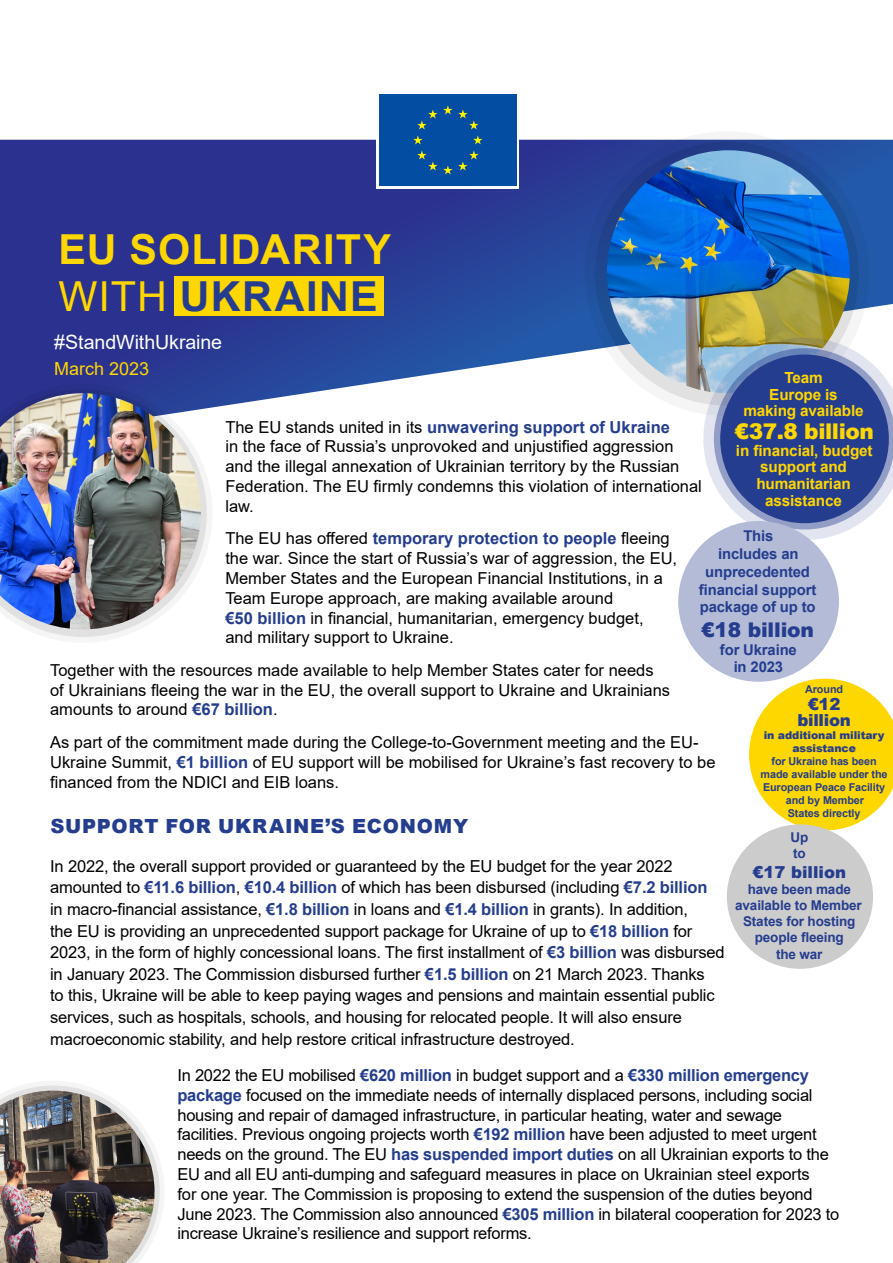
<style>
.page{position:relative;width:893px;height:1263px;background:#fff}
.page>*{position:absolute;margin:0;border:0;box-sizing:border-box;transform-origin:0 0}
.t1{font:700 41.4px/46.8px "Arial";letter-spacing:.03em;color:#ffd700}
.texte_bulles_blanc{font:900 21.6px "Arial";letter-spacing:-.02em;color:#ffd700}
.texte_bulles_blanc-2{font:900 20.25px "Arial";letter-spacing:-.01em;color:#253d8e}
.t2{font:19.65px "Arial";letter-spacing:-.005em;color:#fff}
.subhead{font:900 19.5px "Arial";letter-spacing:.04em;color:#253d8e}
.t3{font:18px "Arial";color:#ffd700}
.texte_bulles_blanc-3{font:900 16.65px/16.6px "Arial";letter-spacing:-.02em;color:#253d8e;text-align:center}
.subhead-2{font:16.5px/19.8px "Arial";letter-spacing:-.01em;color:#000}
.texte_bulles_bleu_sm{font:900 16.5px "Arial";color:#253d8e}
.texte_bulles_blanc-4{font:700 15.3px/16.5px "Arial";letter-spacing:-.01em;color:#ffd600;text-align:center}
.texte_bulles_blanc-5{font:700 14.85px/17.9px "Arial";letter-spacing:-.01em;color:#253d8e;text-align:center}
.texte_bulles_bleu_sm-2{font:700 13.5px/16.2px "Arial";letter-spacing:-.01em;color:#253d8e}
.texte_bulles_blanc-6{font:700 10.8px/13px "Arial";letter-spacing:-.01em;color:#253d8e;text-align:center}
.s1{font-weight:400}
.s2{color:#253d8e}
.s3{font-weight:700;color:#253d8e}
.s4{font-weight:900}
</style>
<div class="page">
<svg style="left:0;top:140px;width:893px;height:268px;background:#3e4e9e"></svg>
<div style="left:376px;top:92px;width:143px;height:97px;background:#fff"></div>
<div style="left:379px;top:94px;width:138px;height:92px;background:#034ea2"></div>
<svg style="left:413px;top:135px;width:10px;height:9px"></svg>
<svg style="left:417px;top:150px;width:62px;height:24px"></svg>
<svg style="left:473px;top:135px;width:10px;height:9px"></svg>
<svg style="left:417px;top:105px;width:62px;height:24px"></svg>
<div style="left:174px;top:277px;width:210px;height:39px;background:#ffd700"></div>
<svg style="left:584px;top:131px;width:285px;height:285px;background:#5774ab"></svg>
<img style="left:607px;top:150px;width:243px;height:243px;border-radius:121px">
<svg style="left:0;top:383px;width:213px;height:254px"></svg>
<img style="left:0;top:393px;width:206px;height:239px">
<svg style="left:19px;top:1085px;width:141px;height:138px"></svg>
<img style="left:0;top:1091px;width:155px;height:172px">
<svg style="left:703px;top:338px;width:190px;height:202px"></svg>
<div style="left:720px;top:354px;width:169px;height:169px;background:#253d8e;border-radius:50%"></div>
<div style="left:678px;top:521px;width:161px;height:161px;background:#b3bbd7;border-radius:50%"></div>
<svg style="left:749px;top:679px;width:144px;height:151px"></svg>
<div style="left:727px;top:824px;width:146px;height:145px;background:#ccc;border-radius:50%"></div>
<p class="t1" style="left:58px;top:227px;width:334px">EU SOLIDARITY<br><span class="s1">WITH</span> <span class="s2">UKRAINE</span></p>
<p class="t2" style="left:54px;top:329px;width:170px">#StandWithUkraine</p>
<p class="t3" style="left:54px;top:357px;width:97px">March 2023</p>
<p class="texte_bulles_blanc-4" style="left:743px;top:370px;width:122px">Team<br>Europe is making available</p>
<p class="texte_bulles_blanc" style="left:735px;top:416px;width:141px">€37.8 billion</p>
<p class="texte_bulles_blanc-4" style="left:736px;top:442px;width:138px">in financial, budget support and humanitarian assistance</p>
<p class="subhead-2" style="left:225px;top:417px;width:478px">The EU stands united in its <span class="s3">unwavering support of Ukraine<br></span>in the face of Russia’s unprovoked and unjustified aggression and the illegal annexation of Ukrainian territory by the Russian Federation. The EU firmly condemns this violation of international law.</p>
<p class="subhead-2" style="left:225px;top:528px;width:453px">The EU has offered <span class="s3">temporary protection to people</span> fleeing the war. Since the start of Russia’s war of aggression, the EU, Member States and the European Financial Institutions, in a Team Europe approach, are making available around<br><span class="s3">€50 billion</span> in financial, humanitarian, emergency budget,<br>and military support to Ukraine.</p>
<p class="subhead-2" style="left:50px;top:660px;width:621px">Together with the resources made available to help Member States cater for needs of Ukrainians fleeing the war in the EU, the overall support to Ukraine and Ukrainians amounts to around <span class="s3">€67 billion</span>.</p>
<p class="subhead-2" style="left:50px;top:732px;width:667px">As part of the commitment made during the College-to-Government meeting and the EU-<br>Ukraine Summit, <span class="s3">€1 billion</span> of EU support will be mobilised for Ukraine’s fast recovery to be financed from the NDICI and EIB loans.</p>
<p class="texte_bulles_blanc-5" style="left:699px;top:527px;width:119px">This<br>includes an unprecedented financial support package of up to</p>
<p class="texte_bulles_blanc-2" style="left:701px;top:615px;width:114px">€18 billion</p>
<p class="texte_bulles_blanc-5" style="left:720px;top:641px;width:78px">for Ukraine</p>
<p class="texte_bulles_blanc-5" style="left:734px;top:658px;width:51px">in 2023</p>
<p class="texte_bulles_blanc-6" style="left:805px;top:683px;width:39px">Around</p>
<p class="texte_bulles_blanc-3" style="left:797px;top:695px;width:55px">€12 billion</p>
<p class="texte_bulles_blanc-6" style="left:761px;top:729px;width:129px"><span class="s4">in additional military assistance<br></span>for Ukraine has been made available under the<br>European Peace Facility and by Member<br>States directly</p>
<p class="texte_bulles_bleu_sm-2" style="left:790px;top:829px;width:19px">Up to</p>
<p class="texte_bulles_bleu_sm" style="left:752px;top:860px;width:95px">€17 billion</p>
<p class="texte_bulles_bleu_sm-2" style="left:748px;top:881px;width:105px">have been made</p>
<p class="texte_bulles_bleu_sm-2" style="left:735px;top:897px;width:128px;text-align:center">available to Member<br>States for hosting people fleeing</p>
<p class="texte_bulles_bleu_sm-2" style="left:776px;top:946px;width:48px">the war</p>
<p class="subhead" style="left:50px;top:812px;width:419px">SUPPORT FOR UKRAINE’S ECONOMY</p>
<p class="subhead-2" style="left:50px;top:855px;width:676px;line-height:21.6px">In 2022, the overall support provided or guaranteed by the EU budget for the year 2022 amounted to <span class="s3">€11.6 billion</span>, <span class="s3">€10.4 billion</span> of which has been disbursed (including <span class="s3">€7.2 billion<br></span>in macro-financial assistance, <span class="s3">€1.8 billion</span> in loans and <span class="s3">€1.4 billion</span> in grants). In addition,<br>the EU is providing an unprecedented support package for Ukraine of up to <span class="s3">€18 billion</span> for 2023, in the form of highly concessional loans. The first installment of <span class="s3">€3 billion</span> was disbursed in January 2023. The Commission disbursed further <span class="s3">€1.5 billion</span> on 21 March 2023. Thanks<br>to this, Ukraine will be able to keep paying wages and pensions and maintain essential public services, such as hospitals, schools, and housing for relocated people. It will also ensure macroeconomic stability, and help restore critical infrastructure destroyed.</p>
<p class="subhead-2" style="left:177px;top:1065px;width:663px">In 2022 the EU mobilised <span class="s3">€620 million</span> in budget support and a <span class="s3">€330 million emergency package</span> focused on the immediate needs of internally displaced persons, including social housing and repair of damaged infrastructure, in particular heating, water and sewage facilities. Previous ongoing projects worth <span class="s3">€192 million</span> have been adjusted to meet urgent needs on the ground. The EU <span class="s3">has suspended import duties</span> on all Ukrainian exports to the EU and all EU anti-dumping and safeguard measures in place on Ukrainian steel exports<br>for one year. The Commission is proposing to extend the suspension of the duties beyond June 2023. The Commission also announced <span class="s3">€305 million</span> in bilateral cooperation for 2023 to increase Ukraine’s resilience and support reforms.</p>
</div>
